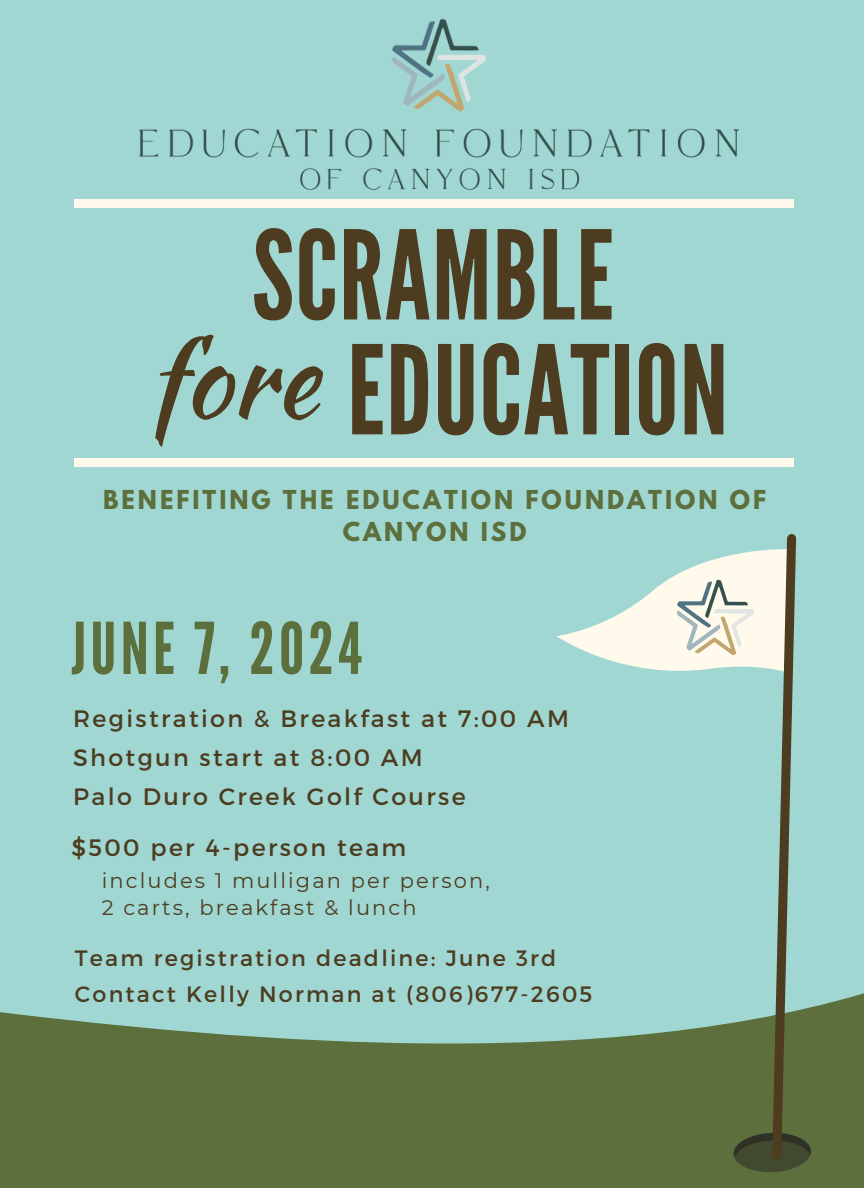
<style>
.page{position:relative;width:864px;height:1188px;background:#a0d7d2}
.page>*{position:absolute;margin:0;border:0;box-sizing:border-box;transform-origin:0 0}
.t1{font:123px "League Gothic";letter-spacing:.01em;color:#4d3c20}
.t2{font:106.05px "Kaushan Script";color:#4d3c20}
.t3{font:71.1px "League Gothic";letter-spacing:.06em;color:#5c6f3c}
.t4{font:23.7px/38.8px "Montserrat";letter-spacing:.1em;color:#4d3c20}
.t5{font:700 23.1px/31.5px "League Spartan";letter-spacing:.13em;color:#5c6f3c;text-align:center}
.t6{font:22.2px/36px "Montserrat";letter-spacing:.1em;color:#4d3c20}
.t7{font:21px "Montserrat";letter-spacing:.1em;color:#4d3c20}
</style>
<div class="page">
<svg style="left:0;top:993px;width:864px;height:195px;fill:#5c6f3c"></svg>
<svg style="left:556px;top:534px;width:256px;height:640px"></svg>
<img style="left:139px;top:18px;width:600px;height:172px">
<div style="left:75px;top:199px;width:719px;height:9px;background:#fffaeb"></div>
<div style="left:75px;top:459px;width:719px;height:8px;background:#fffaeb"></div>
<img style="left:675px;top:576px;width:82px;height:83px">
<p class="t1" style="left:252px;top:204px;width:364px">SCRAMBLE</p>
<h1 class="t1" style="left:347px;top:319px;width:383px">EDUCATION</h1>
<p class="t2" style="left:146px;top:301px;width:173px">fore</p>
<p class="t5" style="left:103px;top:487px;width:664px">BENEFITING THE EDUCATION FOUNDATION OF<br>CANYON ISD</p>
<h3 class="t3" style="left:71px;top:607px;width:292px">JUNE 7, 2024</h3>
<h4 class="t4" style="left:73px;top:698px;width:497px">Registration &amp; Breakfast at 7:00 AM<br>Shotgun start at 8:00 AM<br>Palo Duro Creek Golf Course</h4>
<h5 class="t4" style="left:71px;top:827px;width:337px">$500 per 4-person team</h5>
<p class="t7" style="left:102px;top:867px;width:390px">includes 1 mulligan per person,</p>
<p class="t7" style="left:102px;top:894px;width:316px">2 carts, breakfast &amp; lunch</p>
<h5 class="t6" style="left:75px;top:939px;width:519px">Team registration deadline: June 3rd<br>Contact Kelly Norman at (806)677-2605</h5>
</div>
